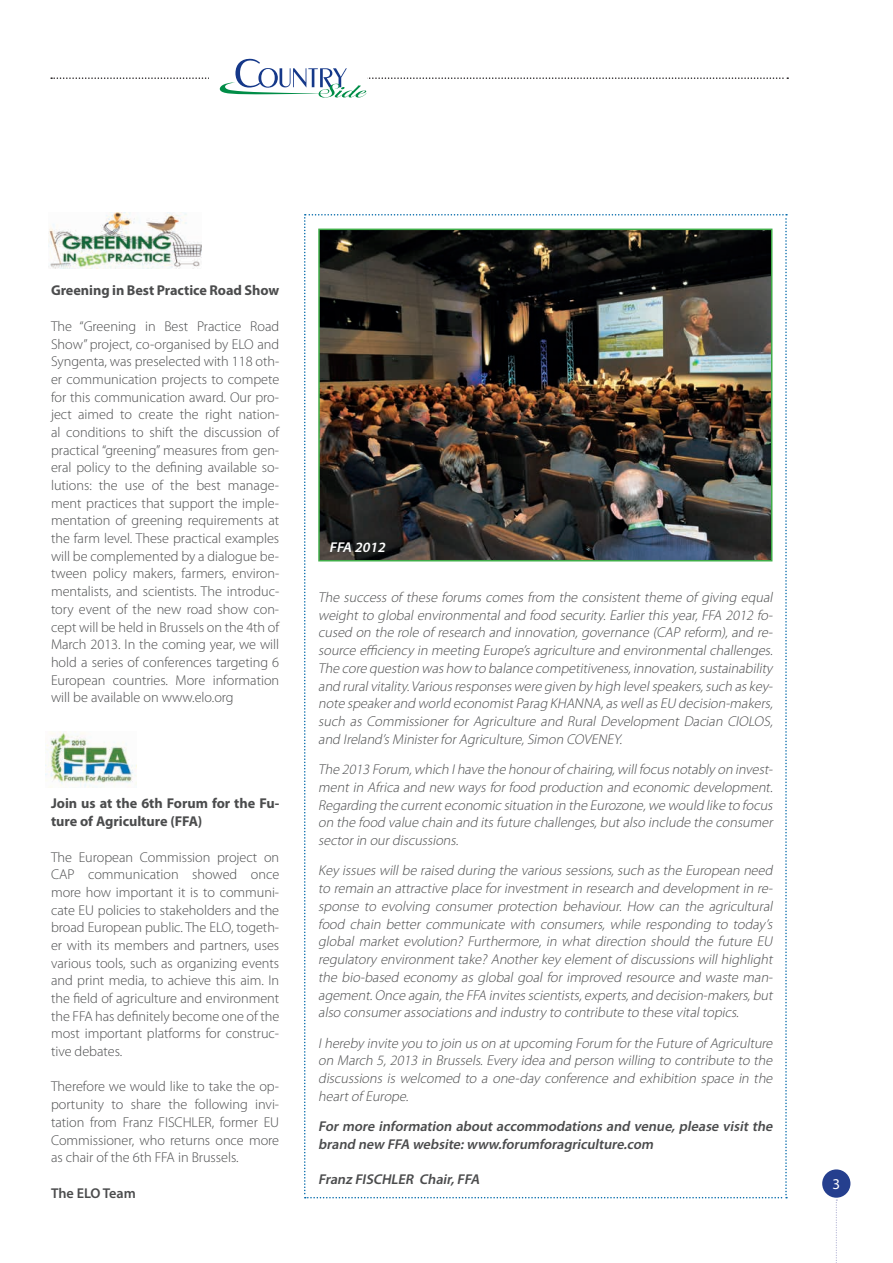
<style>
.page{position:relative;width:893px;height:1263px;background:#fff}
.page>*{position:absolute;margin:0;border:0;box-sizing:border-box;transform-origin:0 0}
.t1{font:15px "Myriad Pro";color:#fff}
.t2{font:italic 300 14.25px/17.7px "Myriad Pro";letter-spacing:-.015em;color:#4b4c4d;text-align:justify}
.t3{font:300 14.25px/17.7px "Myriad Pro";color:#4b4c4d;text-align:justify}
.t4{font:italic 600 14.25px/17.7px "Myriad Pro";color:#4b4c4d}
.t5{font:700 14.25px/17.7px "Myriad Pro";color:#4b4c4d}
.t6{font:600 14.25px "Myriad Pro";color:#4b4c4d}
.t7{font:italic 600 14.25px "Myriad Pro";color:#fff}
</style>
<div class="page">
<div style="left:822px;top:1169px;width:28px;height:29px;background:#253f8e;border-radius:50%"></div>
<svg style="left:836px;top:1199px;width:1px;height:64px"></svg>
<svg style="left:304px;top:214px;width:483px;height:984px"></svg>
<svg style="left:51px;top:59px;width:737px;height:39px"></svg>
<img style="left:49px;top:213px;width:153px;height:55px">
<img style="left:46px;top:732px;width:90px;height:55px">
<img style="left:321px;top:232px;width:448px;height:326px">
<div style="left:318px;top:229px;width:454px;height:332px;border:2px solid #40ae49"></div>
<p class="t5" style="left:51px;top:282px;width:230px">Greening in Best Practice Road Show</p>
<p class="t3" style="left:51px;top:317px;width:230px">The “Greening in Best Practice Road Show” project, co-organised by ELO and Syngenta, was preselected with 118 oth&shy;er communication projects to compete for this communication award. Our pro&shy;ject aimed to create the right nation&shy;al conditions to shift the discussion of practical “greening” measures from gen&shy;eral policy to the defining available so&shy;lutions: the use of the best manage&shy;ment practices that support the imple&shy;mentation of greening requirements at the farm level. These practical examples will be complemented by a dialogue be&shy;tween policy makers, farmers, environ&shy;mentalists, and scientists. The introduc&shy;tory event of the new road show con&shy;cept will be held in Brussels on the 4th of March 2013. In the coming year, we will hold a series of conferences targeting 6<br>European countries. More information will be available on www.elo.org</p>
<p class="t5" style="left:51px;top:795px;width:230px">Join us at the 6th Forum for the Fu&shy;ture of Agriculture (FFA)</p>
<p class="t3" style="left:51px;top:848px;width:230px">The European Commission project on CAP communication showed once more how important it is to communi&shy;cate EU policies to stakeholders and the broad European public. The ELO, togeth&shy;er with its members and partners, uses various tools, such as organizing events and print media, to achieve this aim. In the field of agriculture and environment the FFA has definitely become one of the most important platforms for construc&shy;tive debates.</p>
<p class="t3" style="left:51px;top:1078px;width:230px">Therefore we would like to take the op&shy;portunity to share the following invi&shy;tation from Franz FISCHLER, former EU Commissioner, who returns once more as chair of the 6th FFA in Brussels.</p>
<p class="t6" style="left:51px;top:1185px;width:86px">The ELO Team</p>
<p class="t7" style="left:329px;top:539px;width:60px">FFA 2012</p>
<p class="t2" style="left:318px;top:589px;width:459px">The success of these forums comes from the consistent theme of giving equal weight to global environmental and food security. Earlier this year, FFA 2012 fo&shy;cused on the role of research and innovation, governance (CAP reform), and re&shy;source efficiency in meeting Europe’sagriculture and environmentalchallenges.<br>The core question washow to balance competitiveness,innovation,sustainability and ruralvitality.Variousresponseswere given by high levelspeakers,such askey&shy;note speakerand world economistParag KHANNA,aswellasEU decision-makers, such as Commissioner for Agriculture and Rural Development Dacian CIOLOS, and Ireland’sMinisterforAgriculture,Simon COVENEY.</p>
<p class="t2" style="left:318px;top:761px;width:459px">The 2013 Forum,which Ihave the honourof chairing,willfocusnotably on invest&shy;ment in Africa and new ways for food production and economic development.<br>Regarding the currenteconomic situation in the Eurozone,we would like to focus on the food value chain and itsfuture challenges,butalso include the consumer sectorin ourdiscussions.</p>
<p class="t2" style="left:318px;top:862px;width:459px">Key issueswillbe raised during the varioussessions,such asthe European need to remain an attractive place forinvestmentin research and developmentin re&shy;sponse to evolving consumer protection behaviour. How can the agricultural food chain better communicate with consumers, while responding to today’s global market evolution? Furthermore, in what direction should the future EU regulatory environment take? Another key element of discussions will highlight the bio-based economy as global goal for improved resource and waste man&shy;agement.Once again,the FFA invitesscientists,experts,and decision-makers,but also consumerassociationsand industry to contribute to these vitaltopics.</p>
<p class="t2" style="left:318px;top:1034px;width:459px">Ihereby invite you to join uson atupcoming Forum forthe Future of Agriculture on March 5, 2013 in Brussels. Every idea and person willing to contribute to the discussions is welcomed to a one-day conference and exhibition space in the heartof Europe.</p>
<p class="t4" style="left:318px;top:1117px;width:459px">For more information about accommodations and venue, please visit the brand new FFA website:www.forumforagriculture.com</p>
<p class="t4" style="left:318px;top:1171px;width:166px">Franz FISCHLER Chair,FFA</p>
<p class="t1" style="left:832px;top:1175px;width:9px">3</p>
</div>
